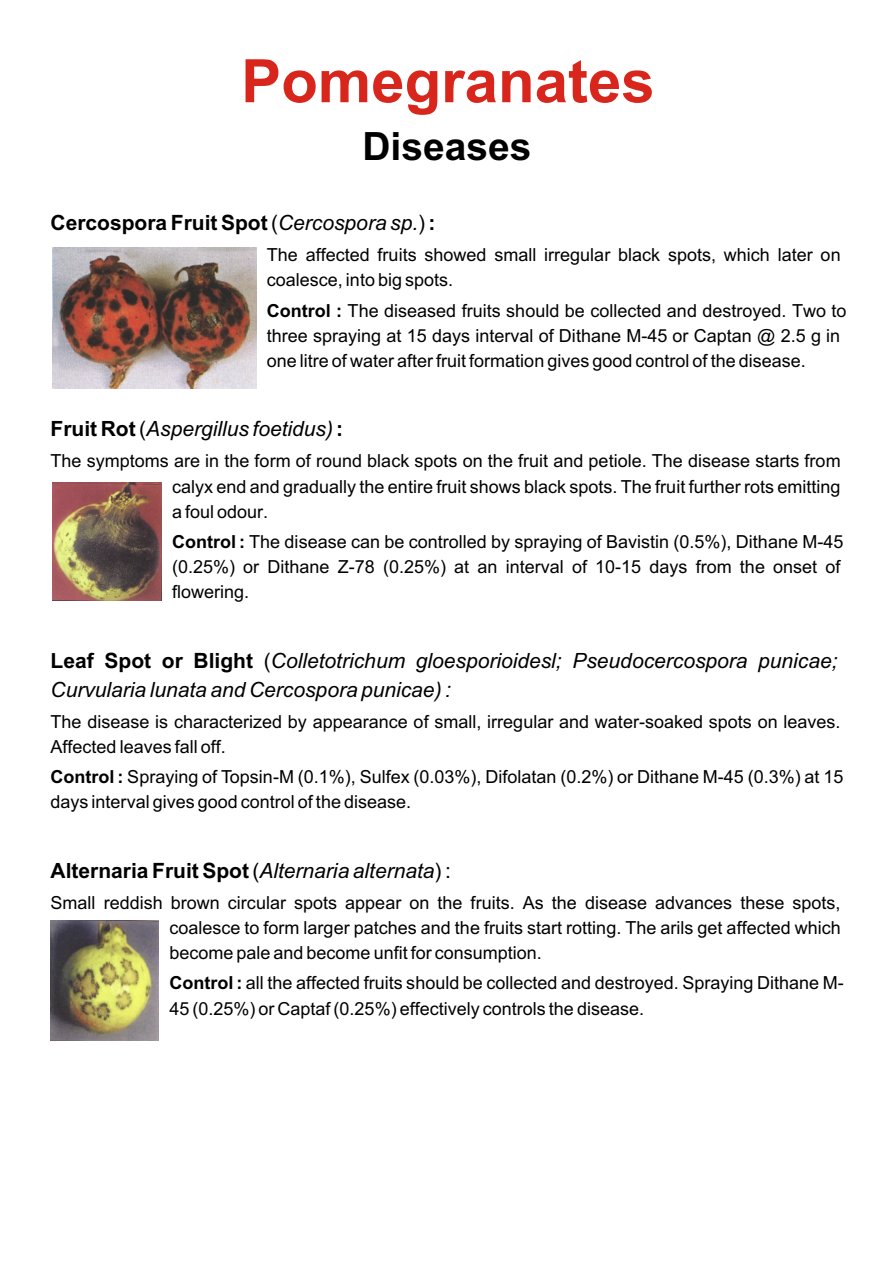
<style>
.page{position:relative;width:894px;height:1263px;background:#fff}
.page>*{position:absolute;margin:0;border:0;box-sizing:border-box;transform-origin:0 0}
.t1{font:700 60px "Arial";color:#d9261c}
.t2{font:700 39px "Arial";color:#000}
.t3{font:italic 21px/29.2px "Arial";color:#000}
.t4{font:700 21px "Arial";color:#000}
.t5{font:18px/25.2px "Arial";color:#000}
.s1{font-weight:400}
.s2{font-weight:400;font-style:italic}
.s3{font-weight:700}
.s4{font-weight:700;font-style:normal}
.s5{font-style:normal}
</style>
<div class="page">
<img style="left:52px;top:247px;width:205px;height:142px">
<img style="left:52px;top:483px;width:110px;height:117px">
<img style="left:51px;top:921px;width:108px;height:119px">
<h1 class="t1" style="left:241px;top:59px;width:415px">Pomegranates</h1>
<h2 class="t2" style="left:362px;top:132px;width:171px">Diseases</h2>
<p class="t4" style="left:51px;top:215px;width:387px">Cercospora Fruit Spot <span class="s1">(</span><span class="s2">Cercospora sp.</span><span class="s1">)</span> :</p>
<p class="t5" style="left:267px;top:244px;width:575px">The affected fruits showed small irregular black spots, which later on coalesce, into big spots.</p>
<p class="t5" style="left:267px;top:299px;width:581px"><span class="s3">Control :</span> The diseased fruits should be collected and destroyed. Two to three spraying at 15 days interval of Dithane M-45 or Captan @ 2.5 g in one litre of water after fruit formation gives good control of the disease.</p>
<p class="t3" style="left:51px;top:416px;width:294px"><span class="s4">Fruit Rot</span> <span class="s5">(</span>Aspergillus foetidus)<span class="s4">:</span></p>
<p class="t5" style="left:172px;top:450px;width:670px;text-align:justify;text-indent:-121px">The symptoms are in the form of round black spots on the fruit and petiole. The disease starts from calyx end and gradually the entire fruit shows black spots. The fruit further rots emitting a foul odour.</p>
<p class="t5" style="left:172px;top:531px;width:673px"><span class="s3">Control :</span> The disease can be controlled by spraying of Bavistin (0.5%), Dithane M-45 (0.25%) or Dithane Z-78 (0.25%) at an interval of 10-15 days from the onset of flowering.</p>
<p class="t3" style="left:51px;top:647px;width:789px"><span class="s4">Leaf Spot or Blight</span> <span class="s5">(</span>Colletotrichum gloesporioidesl; Pseudocercospora punicae;<br>Curvularia lunata and Cercospora punicae) :</p>
<p class="t5" style="left:51px;top:711px;width:792px">The disease is characterized by appearance of small, irregular and water-soaked spots on leaves.<br>Affected leaves fall off.</p>
<p class="t5" style="left:51px;top:766px;width:794px"><span class="s3">Control :</span> Spraying of Topsin-M (0.1%), Sulfex (0.03%), Difolatan (0.2%) or Dithane M-45 (0.3%) at 15 days interval gives good control of the disease.</p>
<p class="t4" style="left:51px;top:863px;width:402px">Alternaria Fruit Spot <span class="s1">(</span><span class="s2">Alternaria alternata</span><span class="s1">) :</span></p>
<p class="t5" style="left:169px;top:892px;width:673px;text-align:justify;text-indent:-119px">Small reddish brown circular spots appear on the fruits. As the disease advances these spots, coalesce to form larger patches and the fruits start rotting. The arils get affected which become pale and become unfit for consumption.</p>
<p class="t5" style="left:169px;top:972px;width:676px"><span class="s3">Control :</span> all the affected fruits should be collected and destroyed. Spraying Dithane M-<br>45 (0.25%) or Captaf (0.25%) effectively controls the disease.</p>
</div>
